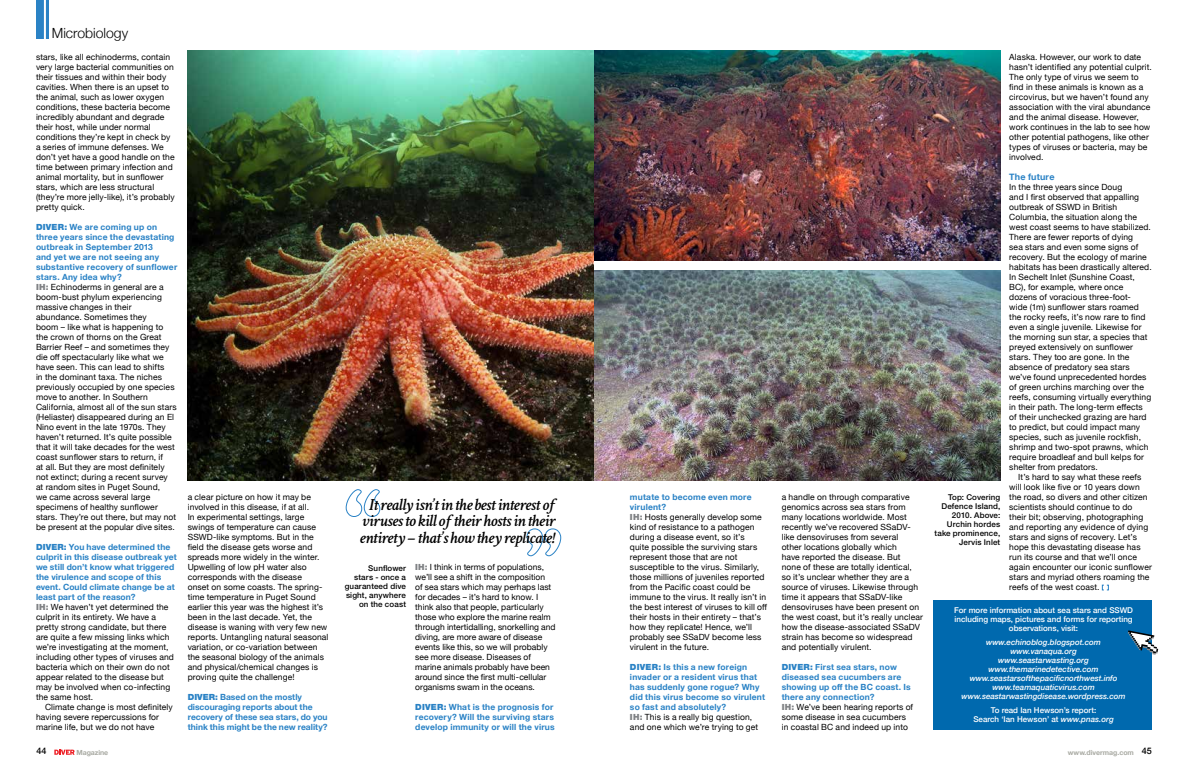
<style>
.page{position:relative;width:1188px;height:774px;background:#fff}
.page>*{position:absolute;margin:0;border:0;box-sizing:border-box;transform-origin:0 0}
.t1{font:italic 600 17px/16.9px "Crimson";letter-spacing:-.03em;color:#000;text-align:center}
.t2{font:300 14px "Helvetica Neue";color:#000}
.t3{font:700 9px "Helvetica Neue";letter-spacing:.02em;color:#2a82c5}
.t4{font:500 9px "Helvetica Neue";color:#000}
.t5{font:8.5px/10px "Helvetica Neue";letter-spacing:.01em;color:#000}
.t6{font:700 8.5px/10px "Helvetica Neue";letter-spacing:.02em;color:#2a82c5}
.t7{font:700 8.5px/10px "Helvetica Neue";color:#2a82c5}
.t8{font:italic 500 8px/9px "Helvetica Neue";color:#fff;text-align:center}
.t9{font:500 8px/9px "Helvetica Neue";color:#fff;text-align:center}
.t10{font:500 8px/9px "Helvetica Neue LT Std";letter-spacing:.015em;color:#000;text-align:right}
.t11{font:700 7px "Helvetica Neue";color:#a9aaa3}
.t12{font:700 7px "Helvetica Neue";letter-spacing:-.02em;color:#a9aaa3}
.s1{font-family:"Helvetica Neue LT Std";font-weight:900;color:#2a82c5}
.s2{font-weight:700;color:#2a82c5}
.s3{font-family:"Helvetica Neue LT Std";font-weight:900;color:#808285}
.s4{font-family:"Helvetica Neue LT Std";font-weight:900}
.s5{font-weight:400;color:#000}
.s6{font-style:italic}
.s7{font-weight:500;font-size:9px;color:#000}
</style>
<div class="page">
<svg style="left:54px;top:750px;width:21px;height:5px"></svg>
<div style="left:36px;top:0;width:12px;height:39px;background:#2a82c5"></div>
<hr style="left:44px;top:0;width:2px;height:40px;background:#fff">
<svg style="left:1102px;top:585px;width:7px;height:5px"></svg>
<div style="left:933px;top:600px;width:219px;height:130px;background:#0069ae"></div>
<svg style="left:527px;top:528px;width:34px;height:28px"></svg>
<svg style="left:346px;top:489px;width:34px;height:28px"></svg>
<svg style="left:1128px;top:630px;width:30px;height:25px"></svg>
<img style="left:188px;top:50px;width:406px;height:430px">
<img style="left:594px;top:50px;width:406px;height:210px">
<img style="left:594px;top:270px;width:406px;height:210px">
<h2 class="t2" style="left:52px;top:22px;width:78px">Microbiology</h2>
<p class="t5" style="left:36px;top:53px;width:140px">stars, like all echinoderms, contain very large bacterial communities on their tissues and within their body cavities. When there is an upset to the animal, such as lower oxygen conditions, these bacteria become incredibly abundant and degrade their host, while under normal conditions they’re kept in check by a series of immune defenses. We don’t yet have a good handle on the time between primary infection and animal mortality, but in sunflower stars, which are less structural (they’re more jelly-like), it’s probably pretty quick.</p>
<p class="t5" style="left:36px;top:223px;width:143px"><span class="s1">DIVER:</span> <span class="s2">We are coming up on three years since the devastating outbreak in September 2013<br>and yet we are not seeing any substantive recovery of sunflower stars. Any idea why?<br></span><span class="s3">IH:</span> Echinoderms in general are a boom-bust phylum experiencing massive changes in their abundance. Sometimes they<br>boom – like what is happening to the crown of thorns on the Great<br>Barrier Reef – and sometimes they die off spectacularly like what we have seen. This can lead to shifts<br>in the dominant taxa. The niches previously occupied by one species move to another. In Southern<br>California, almost all of the sun stars (Heliaster) disappeared during an El<br>Nino event in the late 1970s. They haven’t returned. It’s quite possible that it will take decades for the west coast sunflower stars to return, if<br>at all. But they are most definitely not extinct; during a recent survey<br>at random sites in Puget Sound,<br>we came across several large specimens of healthy sunflower stars. They’re out there, but may not be present at the popular dive sites.</p>
<p class="t5" style="left:36px;top:543px;width:142px"><span class="s1">DIVER:</span> <span class="s2">You have determined the culprit in this disease outbreak yet we still don’t know what triggered the virulence and scope of this event. Could climate change be at least part of the reason?<br></span><span class="s3">IH:</span> We haven’t yet determined the culprit in its entirety. We have a pretty strong candidate, but there are quite a few missing links which we’re investigating at the moment, including other types of viruses and bacteria which on their own do not appear related to the disease but may be involved when co-infecting the same host.</p>
<p class="t5" style="left:36px;top:703px;width:138px;text-indent:9px">Climate change is most definitely having severe repercussions for marine life, but we do not have</p>
<p class="t5" style="left:188px;top:493px;width:142px">a clear picture on how it may be involved in this disease, if at all.<br>In experimental settings, large swings of temperature can cause SSWD-like symptoms. But in the field the disease gets worse and spreads more widely in the winter.<br>Upwelling of low pH water also corresponds with the disease<br>onset on some coasts. The spring&shy;time temperature in Puget Sound earlier this year was the highest it’s been in the last decade. Yet, the disease is waning with very few new reports. Untangling natural seasonal variation, or co-variation between the seasonal biology of the animals and physical/chemical changes is proving quite the challenge!</p>
<p class="t7" style="left:188px;top:692px;width:142px"><span class="s4">DIVER:</span> Based on the mostly discouraging reports about the recovery of these sea stars, do you think this might be the new reality?</p>
<p class="t5" style="left:1009px;top:52px;width:144px">Alaska. However, our work to date hasn’t identified any potential culprit.<br>The only type of virus we seem to find in these animals is known as a circovirus, but we haven’t found any association with the viral abundance and the animal disease. However, work continues in the lab to see how other potential pathogens, like other types of viruses or bacteria, may be involved.</p>
<p class="t3" style="left:1009px;top:170px;width:47px">The future</p>
<p class="t5" style="left:1009px;top:183px;width:144px">In the three years since Doug<br>and I first observed that appalling outbreak of SSWD in British Columbia, the situation along the west coast seems to have stabilized.<br>There are fewer reports of dying<br>sea stars and even some signs of recovery. But the ecology of marine habitats has been drastically altered.<br>In Sechelt Inlet (Sunshine Coast, BC), for example, where once dozens of voracious three-foot-<br>wide (1m) sunflower stars roamed the rocky reefs, it’s now rare to find even a single juvenile. Likewise for the morning sun star, a species that preyed extensively on sunflower stars. They too are gone. In the absence of predatory sea stars we’ve found unprecedented hordes of green urchins marching over the reefs, consuming virtually everything in their path. The long-term effects of their unchecked grazing are hard to predict, but could impact many species, such as juvenile rockfish, shrimp and two-spot prawns, which require broadleaf and bull kelps for shelter from predators.</p>
<p class="t5" style="left:1009px;top:473px;width:144px;text-indent:9px">It’s hard to say what these reefs will look like five or 10 years down the road, so divers and other citizen scientists should continue to do<br>their bit; observing, photographing and reporting any evidence of dying stars and signs of recovery. Let’s hope this devastating disease has run its course and that we’ll once again encounter our iconic sunflower stars and myriad others roaming the reefs of the west coast.</p>
<p class="t5" style="left:630px;top:492px;width:139px"><span class="s2">mutate to become even more virulent?<br></span><span class="s3">IH:</span> Hosts generally develop some kind of resistance to a pathogen during a disease event, so it’s<br>quite possible the surviving stars represent those that are not susceptible to the virus. Similarly, those millions of juveniles reported from the Pacific coast could be immune to the virus. It really isn’t in the best interest of viruses to kill off their hosts in their entirety – that’s how they replicate! Hence, we’ll probably see SSaDV become less virulent in the future.</p>
<p class="t6" style="left:630px;top:662px;width:137px"><span class="s4">DIVER:</span> Is this a new foreign invader or a resident virus that has suddenly gone rogue? Why did this virus become so virulent so fast and absolutely?<br><span class="s3">IH:</span> <span class="s5">This is a really big question, and one which we’re trying to get</span></p>
<p class="t5" style="left:782px;top:492px;width:143px">a handle on through comparative genomics across sea stars from many locations worldwide. Most recently we’ve recovered SSaDV&shy;like densoviruses from several<br>other locations globally which<br>have reported the disease. But<br>none of these are totally identical, so it’s unclear whether they are a source of viruses. Likewise through time it appears that SSaDV-like densoviruses have been present on the west coast, but it’s really unclear how the disease-associated SSaDV strain has become so widespread and potentially virulent.</p>
<p class="t6" style="left:782px;top:662px;width:133px"><span class="s4">DIVER:</span> First sea stars, now diseased sea cucumbers are showing up off the BC coast. Is there any connection?<br><span class="s3">IH:</span> <span class="s5">We’ve been hearing reports of some disease in sea cucumbers in coastal BC and indeed up into</span></p>
<h1 class="t1" style="left:360px;top:494px;width:198px">It really isn’t in the best interest of viruses to kill of their hosts in their entirety – that’s how they replicate!</h1>
<p class="t10" style="left:935px;top:493px;width:67px">Top: Covering<br>Defence Island,<br>2010. Above:<br>Urchin hordes take prominence,<br>Jervis Inlet</p>
<p class="t10" style="left:345px;top:563px;width:63px">Sunflower<br>stars - once a guaranteed dive sight, anywhere on the coast</p>
<p class="t5" style="left:415px;top:563px;width:142px"><span class="s3">IH:</span> I think in terms of populations, we’ll see a shift in the composition<br>of sea stars which may perhaps last for decades – it’s hard to know. I think also that people, particularly those who explore the marine realm through intertidalling, snorkelling and diving, are more aware of disease events like this, so we will probably see more disease. Diseases of marine animals probably have been around since the first multi-cellular organisms swam in the oceans.</p>
<p class="t6" style="left:415px;top:702px;width:141px"><span class="s4">DIVER:</span> What is the prognosis for recovery? Will the surviving stars develop immunity or will the virus</p>
<p class="t9" style="left:954px;top:605px;width:180px">For more information about sea stars and SSWD including maps, pictures and forms for reporting observations, visit:</p>
<p class="t8" style="left:962px;top:637px;width:166px">www.echinoblog.blogspot.com www.vanaqua.org<br>www.seastarwasting.org www.themarinedetective.com www.seastarsofthepacificnorthwest.info www.teamaquaticvirus.com www.seastarwastingdisease.wordpress.com</p>
<p class="t9" style="left:973px;top:705px;width:142px">To read Ian Hewson’s report:<br>Search ‘Ian Hewson’ at <span class="s6">www.pnas.org</span></p>
<p class="t4" style="left:36px;top:744px;width:12px">44</p>
<p class="t12" style="left:77px;top:747px;width:33px">Magazine</p>
<p class="t11" style="left:1068px;top:747px;width:86px">www.divermag.com <span class="s7">45</span></p>
</div>
